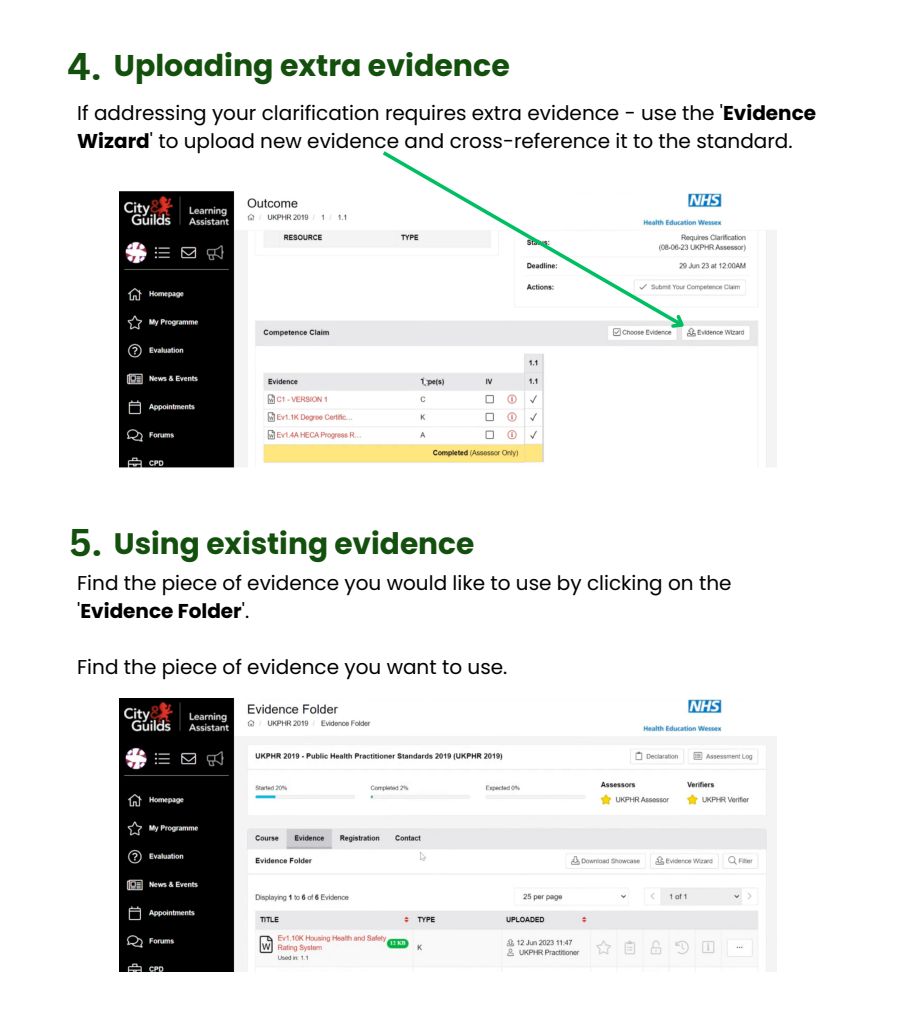
<style>
.page{position:relative;width:908px;height:1021px;background:#fff}
.page>*{position:absolute;margin:0;border:0;box-sizing:border-box;transform-origin:0 0}
.t1{font:700 37.6px "Canva Sans";color:#14500d}
.t2{font:700 30px "Poppins";color:#14500d}
.t3{font:700 29.6px "Poppins";color:#14500d}
.t4{font:20px/27.9px "Poppins";color:#000}
.s1{font-weight:700}
</style>
<div class="page">
<img style="left:120px;top:192px;width:656px;height:276px">
<img style="left:120px;top:699px;width:656px;height:273px">
<svg style="left:378px;top:151px;width:308px;height:179px"></svg>
<svg style="left:666px;top:310px;width:26px;height:27px"></svg>
<p class="t2" style="left:114px;top:45px;width:397px">Uploading extra evidence</p>
<p class="t1" style="left:68px;top:40px;width:35px">4.</p>
<p class="t4" style="left:77px;top:99px;width:740px">If addressing your clarification requires extra evidence - use the '<span class="s1">Evidence<br>Wizard</span>' to upload new evidence and cross-reference it to the standard.</p>
<p class="t1" style="left:69px;top:515px;width:34px">5.</p>
<p class="t3" style="left:114px;top:522px;width:362px">Using existing evidence</p>
<p class="t4" style="left:77px;top:569px;width:655px">Find the piece of evidence you would like to use by clicking on the '<span class="s1">Evidence Folder</span>'.</p>
<p class="t4" style="left:77px;top:653px;width:431px">Find the piece of evidence you want to use.</p>
</div>
